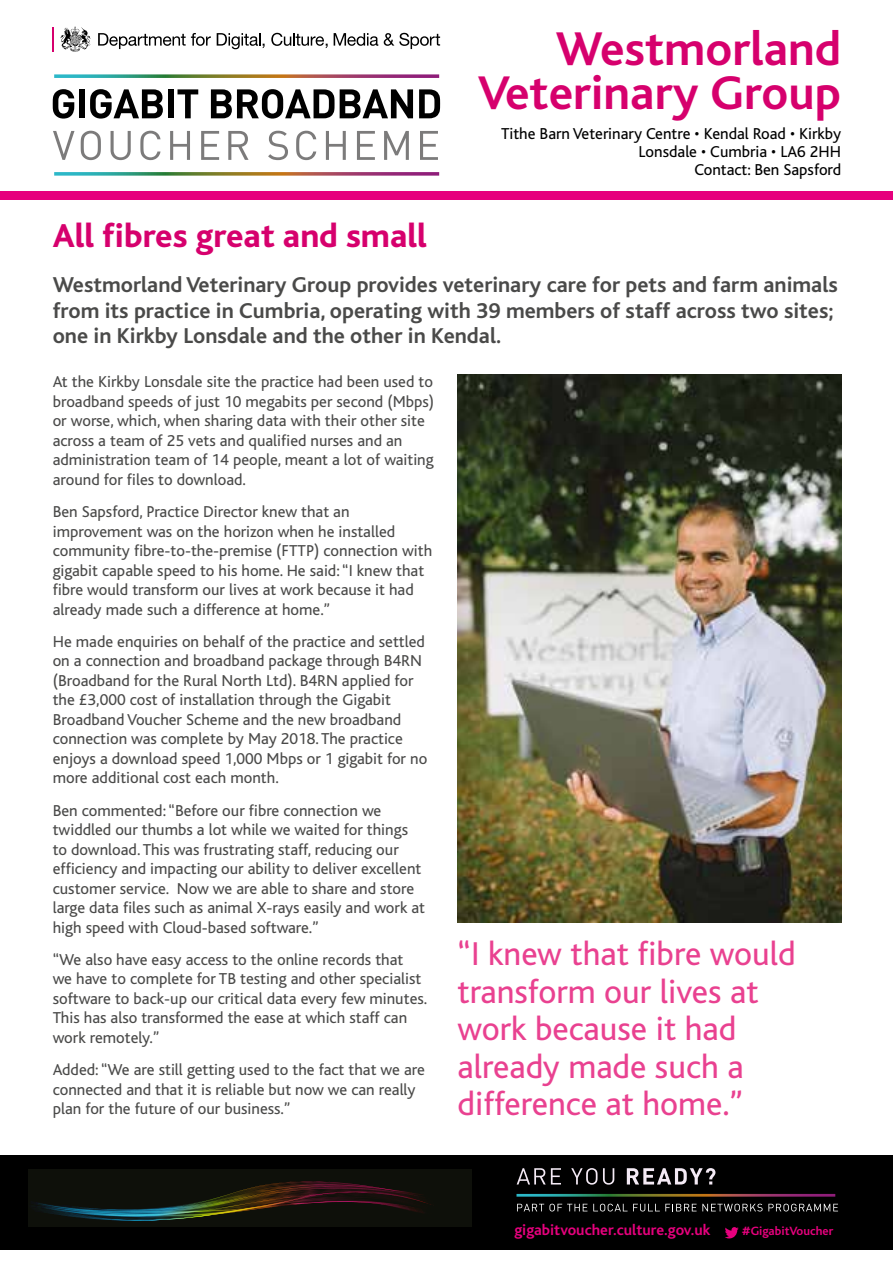
<style>
.page{position:relative;width:893px;height:1263px;background:#fff}
.page>*{position:absolute;margin:0;border:0;box-sizing:border-box;transform-origin:0 0}
.t1{font:700 49.5px/43.5px "Bliss";color:#d6006d;text-align:right}
.t2{font:34.5px/37.5px "Bliss";color:#e94190}
.t3{font:800 34.5px "Bliss";color:#d6006d}
.t4{font:700 22.5px/25.5px "Bliss";color:#4a4a49}
.t5{font:16.5px/19.5px "Bliss";color:#4a4a49}
.t6{font:16.5px/18px "Bliss";color:#000;text-align:right}
.t7{font:700 15.75px "Bliss";color:#e6007d}
.t8{font:700 12.6px "Bliss";color:#e6007d}
</style>
<div class="page">
<div style="left:0;top:1154px;width:893px;height:95px;background:#000"></div>
<div style="left:0;top:191px;width:893px;height:9px;background:#e6007d"></div>
<div style="left:28px;top:1169px;width:443px;height:58px;background:#0e100a"></div>
<svg style="left:34px;top:1181px;width:397px;height:39px"></svg>
<svg style="left:53px;top:27px;width:1px;height:24px"></svg>
<svg style="left:98px;top:33px;width:113px;height:16px"></svg>
<svg style="left:217px;top:33px;width:48px;height:16px"></svg>
<svg style="left:271px;top:33px;width:57px;height:15px"></svg>
<svg style="left:334px;top:33px;width:44px;height:13px"></svg>
<svg style="left:384px;top:33px;width:56px;height:16px"></svg>
<svg style="left:60px;top:27px;width:31px;height:24px"></svg>
<svg style="left:517px;top:1204px;width:70px;height:7px"></svg>
<svg style="left:593px;top:1204px;width:245px;height:7px"></svg>
<svg style="left:516px;top:1194px;width:319px;height:3px"></svg>
<svg style="left:517px;top:1168px;width:44px;height:16px"></svg>
<svg style="left:571px;top:1168px;width:26px;height:17px"></svg>
<svg style="left:603px;top:1168px;width:11px;height:17px"></svg>
<svg style="left:627px;top:1168px;width:88px;height:16px"></svg>
<svg style="left:53px;top:89px;width:21px;height:30px"></svg>
<div style="left:79px;top:89px;width:6px;height:29px;background:#000"></div>
<svg style="left:90px;top:89px;width:73px;height:30px"></svg>
<div style="left:168px;top:89px;width:6px;height:29px;background:#000"></div>
<svg style="left:177px;top:89px;width:21px;height:29px"></svg>
<svg style="left:211px;top:89px;width:202px;height:30px"></svg>
<svg style="left:419px;top:89px;width:21px;height:29px"></svg>
<svg style="left:53px;top:131px;width:22px;height:29px"></svg>
<svg style="left:81px;top:131px;width:20px;height:29px"></svg>
<svg style="left:111px;top:131px;width:20px;height:29px"></svg>
<svg style="left:140px;top:131px;width:21px;height:29px"></svg>
<svg style="left:170px;top:131px;width:20px;height:29px"></svg>
<svg style="left:201px;top:131px;width:18px;height:29px"></svg>
<svg style="left:228px;top:131px;width:21px;height:29px"></svg>
<svg style="left:268px;top:131px;width:20px;height:29px"></svg>
<svg style="left:296px;top:131px;width:20px;height:29px"></svg>
<svg style="left:326px;top:131px;width:20px;height:29px"></svg>
<svg style="left:357px;top:131px;width:18px;height:29px"></svg>
<svg style="left:384px;top:131px;width:25px;height:29px"></svg>
<svg style="left:420px;top:131px;width:18px;height:29px"></svg>
<svg style="left:54px;top:172px;width:385px;height:4px;background:#857e71"></svg>
<svg style="left:54px;top:74px;width:385px;height:4px;background:#857e71"></svg>
<svg style="left:725px;top:1227px;width:14px;height:11px"></svg>
<img style="left:458px;top:375px;width:383px;height:548px">
<h1 class="t1" style="left:478px;top:29px;width:365px">Westmorland<br>Veterinary Group</h1>
<p class="t6" style="left:501px;top:125px;width:341px">Tithe Barn Veterinary Centre • Kendal Road • Kirkby<br>Lonsdale • Cumbria • LA6 2HH<br>Contact: Ben Sapsford</p>
<h2 class="t3" style="left:53px;top:218px;width:376px">All fibres great and small</h2>
<h3 class="t4" style="left:53px;top:273px;width:787px">Westmorland Veterinary Group provides veterinary care for pets and farm animals from its practice in Cumbria, operating with 39 members of staff across two sites; one in Kirkby Lonsdale and the other in Kendal.</h3>
<p class="t5" style="left:53px;top:372px;width:383px">At the Kirkby Lonsdale site the practice had been used to broadband speeds of just 10 megabits per second (Mbps) or worse, which, when sharing data with their other site across a team of 25 vets and qualified nurses and an administration team of 14 people, meant a lot of waiting around for files to download.</p>
<p class="t5" style="left:53px;top:502px;width:381px">Ben Sapsford, Practice Director knew that an improvement was on the horizon when he installed community fibre-to-the-premise (FTTP) connection with gigabit capable speed to his home. He said: “I knew that fibre would transform our lives at work because it had already made such a difference at home.”</p>
<p class="t5" style="left:53px;top:632px;width:376px">He made enquiries on behalf of the practice and settled on a connection and broadband package through B4RN (Broadband for the Rural North Ltd). B4RN applied for the £3,000 cost of installation through the Gigabit Broadband Voucher Scheme and the new broadband connection was complete by May 2018. The practice enjoys a download speed 1,000 Mbps or 1 gigabit for no more additional cost each month.</p>
<p class="t5" style="left:53px;top:801px;width:374px">Ben commented: “Before our fibre connection we twiddled our thumbs a lot while we waited for things to download. This was frustrating staff, reducing our efficiency and impacting our ability to deliver excellent customer service. Now we are able to share and store large data files such as animal X-rays easily and work at high speed with Cloud-based software.”</p>
<p class="t5" style="left:53px;top:950px;width:376px">“We also have easy access to the online records that<br>we have to complete for TB testing and other specialist software to back-up our critical data every few minutes.<br>This has also transformed the ease at which staff can work remotely.”</p>
<p class="t5" style="left:53px;top:1060px;width:374px">Added: “We are still getting used to the fact that we are connected and that it is reliable but now we can really plan for the future of our business.”</p>
<h2 class="t2" style="left:458px;top:936px;width:340px">“I knew that fibre would transform our lives at work because it had already made such a difference at home.”</h2>
<p class="t7" style="left:514px;top:1222px;width:197px">gigabitvoucher.culture.gov.uk</p>
<p class="t8" style="left:742px;top:1225px;width:93px">#GigabitVoucher</p>
</div>
